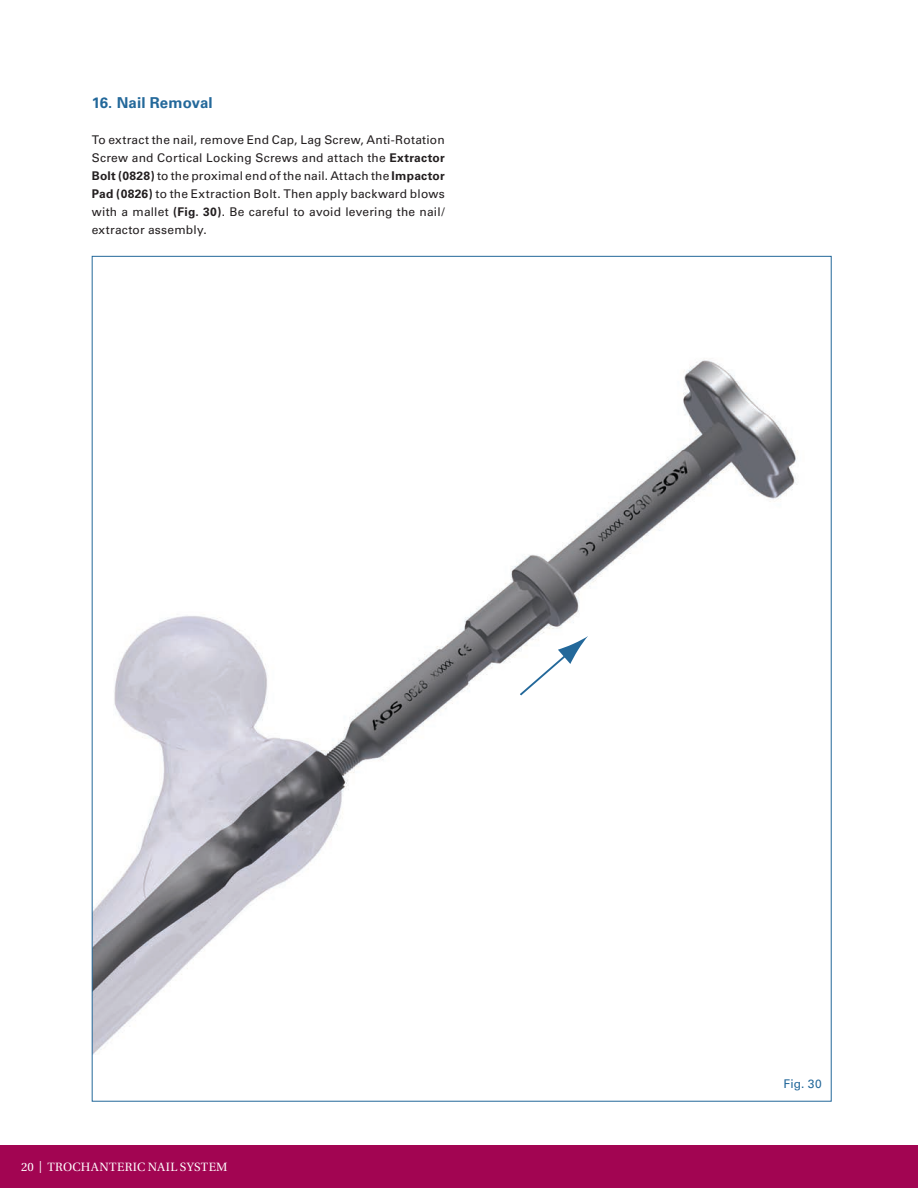
<style>
.page{position:relative;width:918px;height:1188px;background:#fff}
.page>*{position:absolute;margin:0;border:0;box-sizing:border-box;transform-origin:0 0}
.t1{font:700 15px "Univers";letter-spacing:.01em;color:#23689a}
.t2{font:12px/18px "Univers";letter-spacing:.015em;color:#231f20;text-align:justify}
.t3{font:12px "Utopia";letter-spacing:.03em;color:#fff}
.t4{font:12px "Univers";color:#23689a}
.s1{font-weight:700}
</style>
<div class="page">
<div style="left:0;top:1146px;width:918px;height:42px;background:#a20552"></div>
<img style="left:94px;top:360px;width:704px;height:694px">
<svg style="left:518px;top:636px;width:70px;height:62px"></svg>
<p class="t1" style="left:92px;top:94px;width:122px">16. Nail Removal</p>
<p class="t2" style="left:92px;top:131px;width:355px">To extract the nail, remove End Cap, Lag Screw, Anti-Rotation Screw and Cortical Locking Screws and attach the <span class="s1">Extractor Bolt (0828)</span> to the proximal end of the nail. Attach the <span class="s1">Impactor Pad (0826)</span> to the Extraction Bolt. Then apply backward blows with a mallet <span class="s1">(Fig. 30)</span>. Be careful to avoid levering the nail/ extractor assembly.</p>
<p class="t3" style="left:21px;top:1160px;width:208px">20 | TROCHANTERIC NAIL SYSTEM</p>
<p class="t4" style="left:783px;top:1077px;width:40px">Fig. 30</p>
</div>
